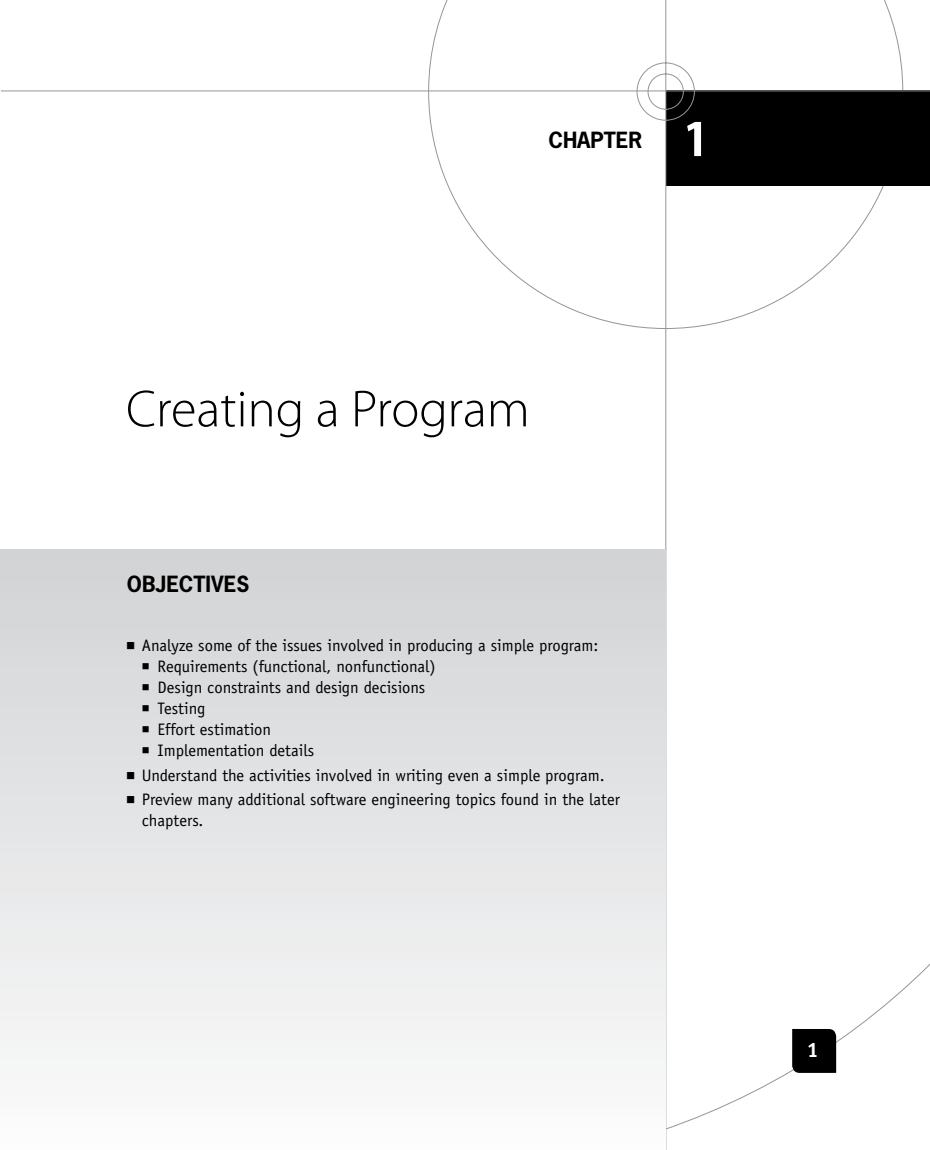
<style>
.page{position:relative;width:930px;height:1150px;background:#fff}
.page>*{position:absolute;margin:0;border:0;box-sizing:border-box;transform-origin:0 0}
.CT{font:300 52.5px "Myriad Pro";color:#000}
.CN{font:700 condensed 52.5px "Myriad Pro";color:#fff}
.CW{font:700 21px "News Gothic Std";color:#000}
.DF{font:700 21px "Officina Sans Std";color:#fff}
.t1{font:16.62px/21px "Officina Sans Std";color:#000}
</style>
<div class="page">
<div style="left:666px;top:90px;width:263px;height:96px;background:#000"></div>
<hr style="left:1px;top:90px;width:928px;height:1px;background:#939598">
<svg style="left:636px;top:0;width:59px;height:1150px"></svg>
<div style="left:792px;top:1029px;width:43px;height:44px;background:#000"></div>
<hr style="left:1px;top:549px;width:665px;height:1px;background:#939598">
<div style="left:0;top:549px;width:665px;height:601px;background:linear-gradient(to bottom,#d1d3d4,#fbfcfc)"></div>
<svg style="left:127px;top:642px;width:7px;height:7px"></svg>
<svg style="left:143px;top:663px;width:6px;height:7px"></svg>
<svg style="left:143px;top:684px;width:6px;height:7px"></svg>
<svg style="left:143px;top:705px;width:6px;height:7px"></svg>
<svg style="left:143px;top:726px;width:6px;height:7px"></svg>
<svg style="left:143px;top:747px;width:6px;height:7px"></svg>
<svg style="left:127px;top:772px;width:7px;height:7px"></svg>
<svg style="left:127px;top:796px;width:7px;height:7px"></svg>
<p class="CW" style="left:548px;top:126px;width:95px">CHAPTER</p>
<p class="CN" style="left:684px;top:110px;width:24px">1</p>
<p class="CT" style="left:126px;top:380px;width:405px">Creating a Program</p>
<p class="CW" style="left:127px;top:570px;width:124px">OBJECTIVES</p>
<p class="t1" style="left:142px;top:635px;width:458px">Analyze some of the issues involved in producing a simple program:</p>
<p class="t1" style="left:158px;top:656px;width:279px">Requirements (functional, nonfunctional)</p>
<p class="t1" style="left:158px;top:677px;width:269px">Design constraints and design decisions</p>
<p class="t1" style="left:158px;top:698px;width:49px">Testing</p>
<p class="t1" style="left:158px;top:719px;width:115px">Effort estimation</p>
<p class="t1" style="left:158px;top:740px;width:158px">Implementation details</p>
<p class="t1" style="left:142px;top:764px;width:464px">Understand the activities involved in writing even a simple program.</p>
<p class="t1" style="left:142px;top:789px;width:479px">Preview many additional software engineering topics found in the later chapters.</p>
<p class="DF" style="left:806px;top:1037px;width:13px">1</p>
</div>
